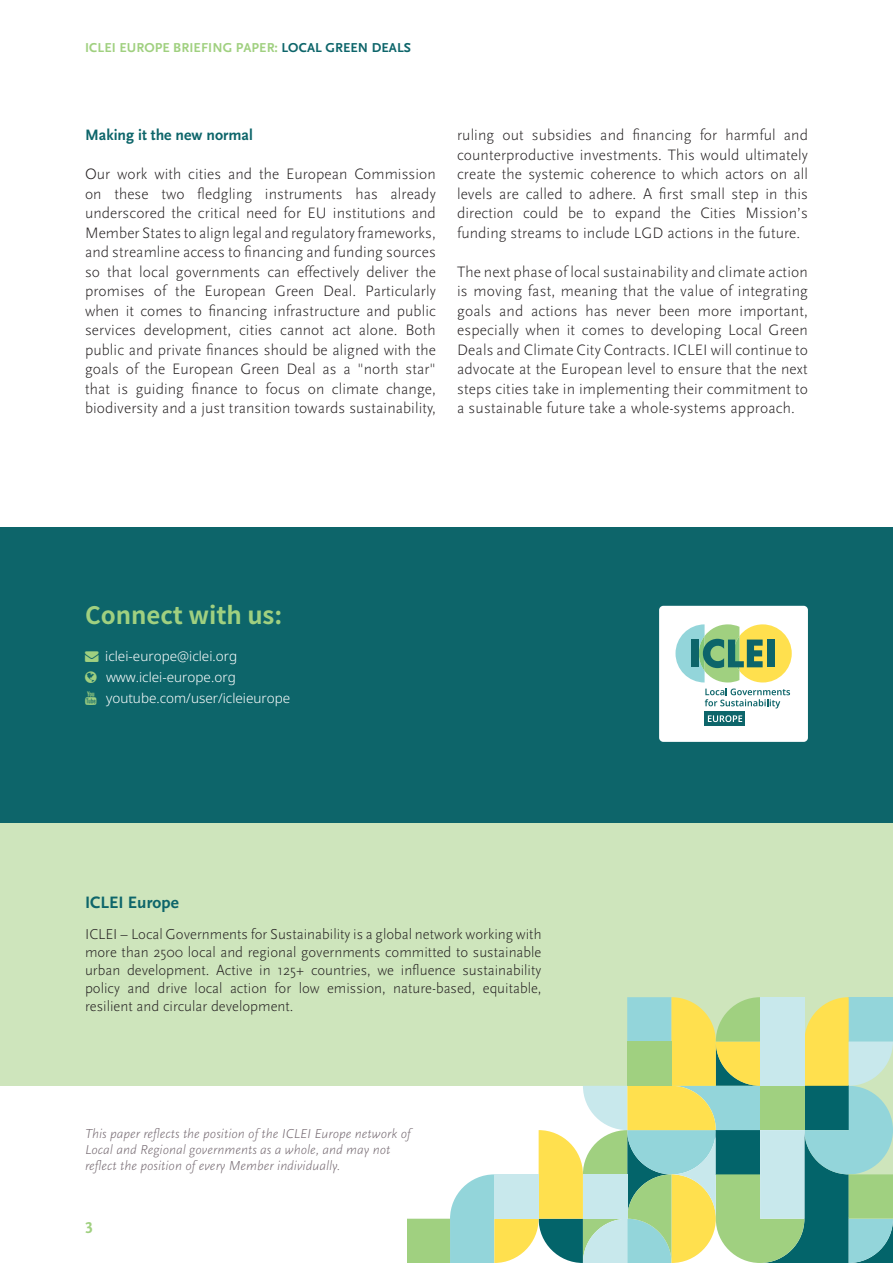
<style>
.page{position:relative;width:893px;height:1263px;background:#fff}
.page>*{position:absolute;margin:0;border:0;box-sizing:border-box;transform-origin:0 0}
.t1{font:700 24px "Noto Sans CJ Kjp";color:#a0d080}
.t2{font:700 17.25px "Scala Sans Pro";color:#0d656a}
.t3{font:700 16.5px "Scala Sans Pro";color:#a0d080}
.t4{font:300 15.75px/19.5px "Scala Sans Pro";letter-spacing:.005em;color:#231f20;text-align:justify}
.t5{font:700 15.75px "Scala Sans Pro";color:#0d656a}
.t6{font:300 15px/18px "Scala Sans Pro";color:#231f20;text-align:justify}
.t7{font:italic 300 13.5px/16.2px "Scala Sans Pro";color:#72666e}
.body{font:300 13.5px/21px "Noto Sans";color:#fff}
.t8{font:700 13.5px "Scala Sans Pro";letter-spacing:.01em;color:#a0d080}
.s1{color:#0d656a}
</style>
<div class="page">
<div style="left:0;top:527px;width:893px;height:500px;background:#0d656a"></div>
<div style="left:0;top:823px;width:893px;height:263px;background:#cee5bc"></div>
<div style="left:659px;top:606px;width:149px;height:136px;background:#fff;border-radius:4px"></div>
<svg style="left:675px;top:624px;width:117px;height:58px;background:#adc990"></svg>
<div style="left:767px;top:639px;width:7px;height:28px;background:#0d656a"></div>
<svg style="left:705px;top:688px;width:85px;height:20px"></svg>
<div style="left:705px;top:711px;width:40px;height:15px;background:#0d656a"></div>
<svg style="left:708px;top:715px;width:34px;height:7px"></svg>
<div style="left:407px;top:1219px;width:43px;height:44px;background:#a0d080"></div>
<svg style="left:450px;top:997px;width:443px;height:266px"></svg>
<p class="t8" style="left:85px;top:40px;width:327px">ICLEI EUROPE BRIEFING PAPER: <span class="s1">LOCAL GREEN DEALS</span></p>
<p class="t5" style="left:85px;top:126px;width:169px">Making it the new normal</p>
<p class="t4" style="left:85px;top:164px;width:352px">Our work with cities and the European Commission on these two fledgling instruments has already underscored the critical need for EU institutions and Member States to align legal and regulatory frameworks, and streamline access to financing and funding sources so that local governments can effectively deliver the promises of the European Green Deal. Particularly when it comes to financing infrastructure and public services development, cities cannot act alone. Both public and private finances should be aligned with the goals of the European Green Deal as a "north star" that is guiding finance to focus on climate change, biodiversity and a just transition towards sustainability,</p>
<p class="t4" style="left:457px;top:125px;width:352px">ruling out subsidies and financing for harmful and counterproductive investments. This would ultimately create the systemic coherence to which actors on all levels are called to adhere. A first small step in this direction could be to expand the Cities Mission’s funding streams to include LGD actions in the future.</p>
<p class="t4" style="left:457px;top:262px;width:352px">The next phase of local sustainability and climate action is moving fast, meaning that the value of integrating goals and actions has never been more important, especially when it comes to developing Local Green Deals and Climate City Contracts. ICLEI will continue to advocate at the European level to ensure that the next steps cities take in implementing their commitment to a sustainable future take a whole-systems approach.</p>
<p class="t1" style="left:85px;top:602px;width:199px">Connect with us:</p>
<p class="body" style="left:105px;top:646px;width:187px">iclei-europe@iclei.org www.iclei-europe.org youtube.com/user/icleieurope</p>
<p class="t2" style="left:85px;top:893px;width:95px">ICLEI Europe</p>
<p class="t6" style="left:85px;top:925px;width:458px">ICLEI – Local Governments for Sustainability is a global network working with more than 2500 local and regional governments committed to sustainable urban development. Active in 125+ countries, we influence sustainability policy and drive local action for low emission, nature-based, equitable, resilient and circular development.</p>
<p class="t7" style="left:85px;top:1125px;width:327px">This paper reflects the position of the ICLEI Europe network of<br>Local and Regional governments as a whole, and may not reflect the position of every Member individually.</p>
<p class="t3" style="left:85px;top:1217px;width:10px">3</p>
</div>
